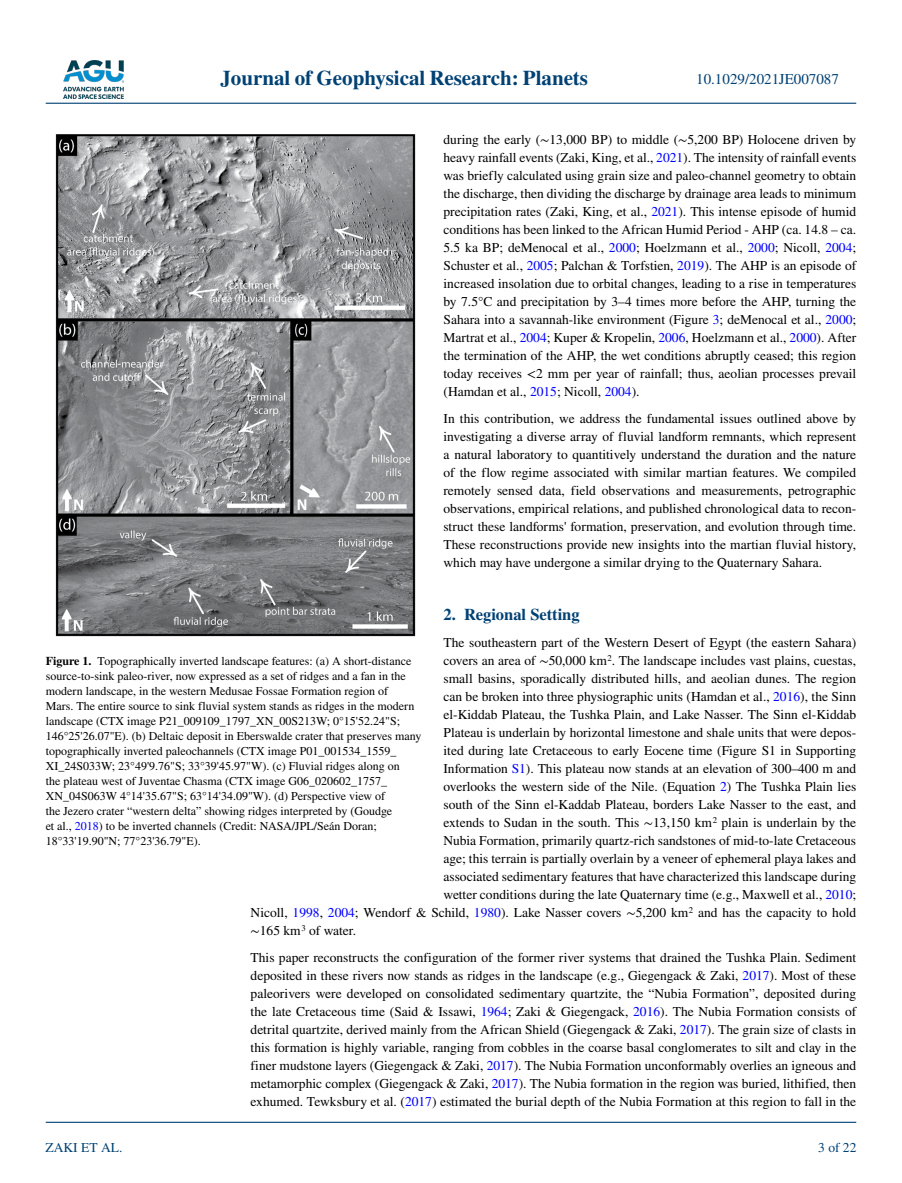
<style>
.page{position:relative;width:902px;height:1183px;background:#fff}
.page>*{position:absolute;margin:0;border:0;box-sizing:border-box;transform-origin:0 0}
.t1{font:700 21px "STIX";color:#004174}
.t2{font:700 16.5px "STIX";color:#004174}
.t3{font:15px "STIX";color:#004174}
.t4{font:13.5px/18px "STIX";color:#000;text-align:justify}
.t5{font:13.5px "STIX";color:#004174}
.t6{font:12px/15px "STIX";color:#000}
.s1{color:#00f}
.s2{font-weight:700}
</style>
<div class="page">
<img style="left:63px;top:60px;width:60px;height:39px">
<hr style="left:46px;top:103px;width:810px;height:1px;background:#004174">
<hr style="left:46px;top:1121px;width:810px;height:1px;background:#004174">
<img style="left:56px;top:134px;width:359px;height:502px">
<h1 class="t1" style="left:220px;top:66px;width:369px">Journal of Geophysical Research: Planets</h1>
<p class="t3" style="left:696px;top:69px;width:144px">10.1029/2021JE007087</p>
<p class="t4" style="left:443px;top:131px;width:414px">during the early (∼13,000 BP) to middle (∼5,200 BP) Holocene driven by heavy rainfall events (Zaki, King, et al., <span class="s1">2021</span>). The intensity of rainfall events was briefly calculated using grain size and paleo-channel geometry to obtain the discharge, then dividing the discharge by drainage area leads to minimum precipitation rates (Zaki, King, et al., <span class="s1">2021</span>). This intense episode of humid conditions has been linked to the African Humid Period - AHP (ca. 14.8 – ca.<br>5.5 ka BP; deMenocal et al., <span class="s1">2000</span>; Hoelzmann et al., <span class="s1">2000</span>; Nicoll, <span class="s1">2004</span>; Schuster et al., <span class="s1">2005</span>; Palchan &amp; Torfstien, <span class="s1">2019</span>). The AHP is an episode of increased insolation due to orbital changes, leading to a rise in temperatures by 7.5°C and precipitation by 3–4 times more before the AHP, turning the Sahara into a savannah-like environment (Figure <span class="s1">3</span>; deMenocal et al., <span class="s1">2000</span>; Martrat et al., <span class="s1">2004</span>; Kuper &amp; Kropelin, <span class="s1">2006</span>, Hoelzmann et al., <span class="s1">2000</span>). After the termination of the AHP, the wet conditions abruptly ceased; this region today receives &lt;2 mm per year of rainfall; thus, aeolian processes prevail (Hamdan et al., <span class="s1">2015</span>; Nicoll, <span class="s1">2004</span>).</p>
<p class="t4" style="left:443px;top:410px;width:414px">In this contribution, we address the fundamental issues outlined above by investigating a diverse array of fluvial landform remnants, which represent a natural laboratory to quantitively understand the duration and the nature of the flow regime associated with similar martian features. We compiled remotely sensed data, field observations and measurements, petrographic observations, empirical relations, and published chronological data to recon&shy;struct these landforms' formation, preservation, and evolution through time.<br>These reconstructions provide new insights into the martian fluvial history, which may have undergone a similar drying to the Quaternary Sahara.</p>
<p class="t2" style="left:443px;top:604px;width:138px">2. Regional Setting</p>
<p class="t4" style="left:443px;top:634px;width:414px">The southeastern part of the Western Desert of Egypt (the eastern Sahara)</p>
<p class="t4" style="left:443px;top:652px;width:414px">covers an area of ∼50,000 km<sup>2</sup>. The landscape includes vast plains, cuestas,</p>
<p class="t4" style="left:443px;top:670px;width:414px">small basins, sporadically distributed hills, and aeolian dunes. The region</p>
<p class="t4" style="left:443px;top:688px;width:414px">can be broken into three physiographic units (Hamdan et al., <span class="s1">2016</span>), the Sinn</p>
<p class="t4" style="left:443px;top:706px;width:414px">el-Kiddab Plateau, the Tushka Plain, and Lake Nasser. The Sinn el-Kiddab</p>
<p class="t4" style="left:443px;top:724px;width:414px">Plateau is underlain by horizontal limestone and shale units that were depos-</p>
<p class="t4" style="left:443px;top:742px;width:414px">ited during late Cretaceous to early Eocene time (Figure S1 in Supporting</p>
<p class="t4" style="left:443px;top:760px;width:414px">Information <span class="s1">S1</span>). This plateau now stands at an elevation of 300–400 m and</p>
<p class="t4" style="left:443px;top:778px;width:414px">overlooks the western side of the Nile. (Equation <span class="s1">2</span>) The Tushka Plain lies</p>
<p class="t4" style="left:443px;top:796px;width:414px">south of the Sinn el-Kaddab Plateau, borders Lake Nasser to the east, and</p>
<p class="t4" style="left:443px;top:814px;width:414px">extends to Sudan in the south. This ∼13,150 km<sup>2</sup> plain is underlain by the</p>
<p class="t4" style="left:443px;top:832px;width:414px">Nubia Formation, primarily quartz-rich sandstones of mid-to-late Cretaceous</p>
<p class="t4" style="left:443px;top:850px;width:414px">age; this terrain is partially overlain by a veneer of ephemeral playa lakes and</p>
<p class="t4" style="left:443px;top:868px;width:414px">associated sedimentary features that have characterized this landscape during</p>
<p class="t4" style="left:443px;top:886px;width:414px">wetter conditions during the late Quaternary time (e.g., Maxwell et al., <span class="s1">2010</span>;</p>
<p class="t4" style="left:250px;top:904px;width:607px">Nicoll, <span class="s1">1998</span>, <span class="s1">2004</span>; Wendorf &amp; Schild, <span class="s1">1980</span>). Lake Nasser covers ∼5,200 km<sup>2</sup> and has the capacity to hold</p>
<p class="t4" style="left:250px;top:922px;width:107px">∼165 km<sup>3</sup> of water.</p>
<p class="t4" style="left:250px;top:949px;width:607px">This paper reconstructs the configuration of the former river systems that drained the Tushka Plain. Sediment deposited in these rivers now stands as ridges in the landscape (e.g., Giegengack &amp; Zaki, <span class="s1">2017</span>). Most of these paleorivers were developed on consolidated sedimentary quartzite, the “Nubia Formation”, deposited during the late Cretaceous time (Said &amp; Issawi, <span class="s1">1964</span>; Zaki &amp; Giegengack, <span class="s1">2016</span>). The Nubia Formation consists of detrital quartzite, derived mainly from the African Shield (Giegengack &amp; Zaki, <span class="s1">2017</span>). The grain size of clasts in this formation is highly variable, ranging from cobbles in the coarse basal conglomerates to silt and clay in the finer mudstone layers (Giegengack &amp; Zaki, <span class="s1">2017</span>). The Nubia Formation unconformably overlies an igneous and metamorphic complex (Giegengack &amp; Zaki, <span class="s1">2017</span>). The Nubia formation in the region was buried, lithified, then exhumed. Tewksbury et al. (<span class="s1">2017</span>) estimated the burial depth of the Nubia Formation at this region to fall in the</p>
<p class="t6" style="left:46px;top:654px;width:377px"><span class="s2">Figure 1.</span> Topographically inverted landscape features: (a) A short-distance source-to-sink paleo-river, now expressed as a set of ridges and a fan in the modern landscape, in the western Medusae Fossae Formation region of<br>Mars. The entire source to sink fluvial system stands as ridges in the modern landscape (CTX image P21_009109_1797_XN_00S213W; 0°15'52.24"S; 146°25'26.07"E). (b) Deltaic deposit in Eberswalde crater that preserves many topographically inverted paleochannels (CTX image P01_001534_1559_ XI_24S033W; 23°49'9.76"S; 33°39'45.97"W). (c) Fluvial ridges along on<br>the plateau west of Juventae Chasma (CTX image G06_020602_1757_ XN_04S063W 4°14'35.67"S; 63°14'34.09"W). (d) Perspective view of<br>the Jezero crater “western delta” showing ridges interpreted by (Goudge<br>et al., <span class="s1">2018</span>) to be inverted channels (Credit: NASA/JPL/Seán Doran; 18°33'19.90"N; 77°23'36.79"E).</p>
<p class="t5" style="left:45px;top:1138px;width:78px">ZAKI ET AL.</p>
<p class="t5" style="left:818px;top:1138px;width:40px">3 of 22</p>
</div>
